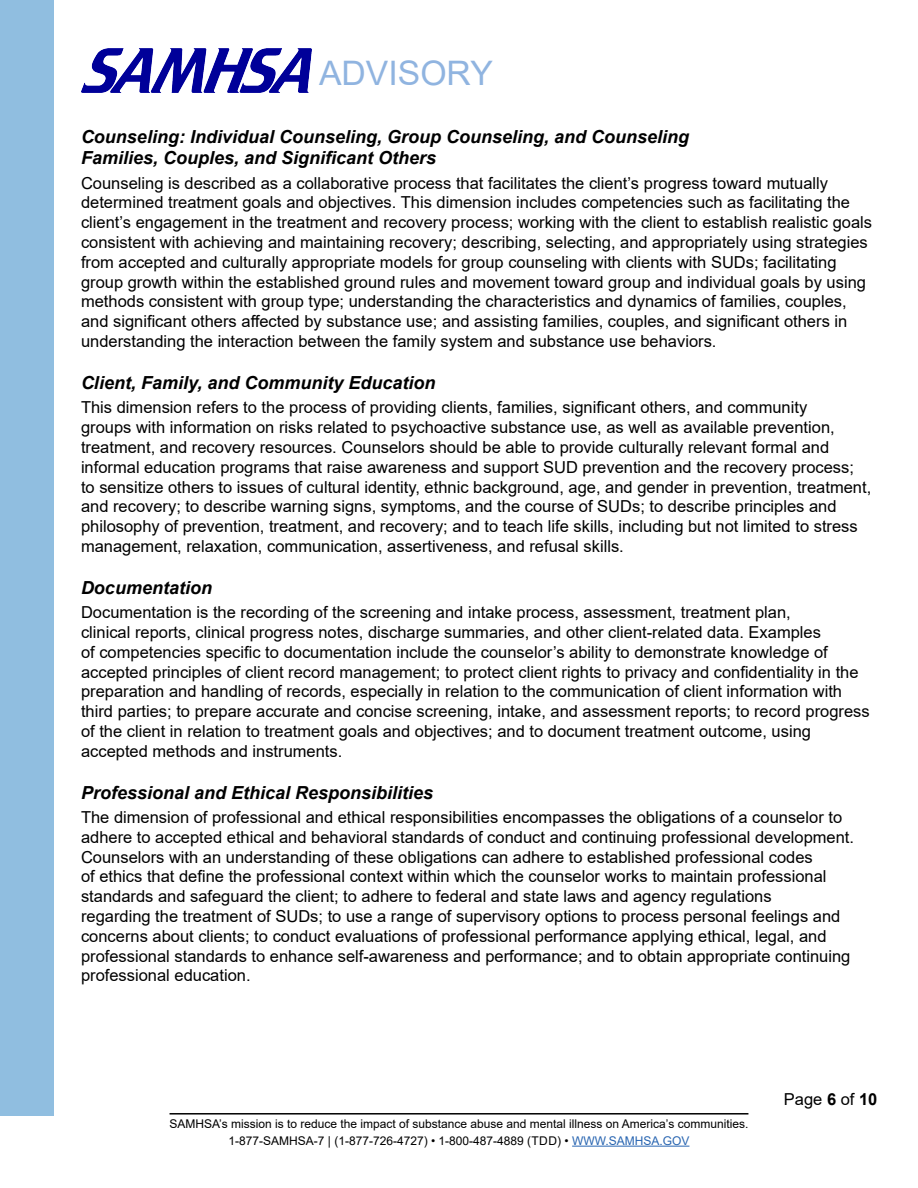
<style>
.page{position:relative;width:918px;height:1188px;background:#fff}
.page>*{position:absolute;margin:0;border:0;box-sizing:border-box;transform-origin:0 0}
.t1{font:33.75px "Arial";color:#90b4e0}
.head_2_italics_after{font:italic 700 18px/21.6px "Arial";color:#000}
.Body{font:16.5px/19.8px "Arial";color:#000}
.t2{font:12px/16.8px "Arial";color:#000;text-align:center}
.s1{color:#2865b1}
.s2{font-weight:700}
</style>
<div class="page">
<div style="left:0;top:0;width:54px;height:1115px;background:#90bee0"></div>
<img style="left:82px;top:49px;width:229px;height:44px">
<hr style="left:170px;top:1113px;width:578px;height:2px;background:#000">
<hr style="left:572px;top:1146px;width:117px;height:1px;background:#2865b1">
<h1 class="t1" style="left:319px;top:50px;width:175px">ADVISORY</h1>
<p class="head_2_italics_after" style="left:81px;top:126px;width:610px">Counseling: Individual Counseling, Group Counseling, and Counseling<br>Families, Couples, and Significant Others</p>
<p class="Body" style="left:81px;top:173px;width:793px">Counseling is described as a collaborative process that facilitates the client’s progress toward mutually determined treatment goals and objectives. This dimension includes competencies such as facilitating the client’s engagement in the treatment and recovery process; working with the client to establish realistic goals consistent with achieving and maintaining recovery; describing, selecting, and appropriately using strategies from accepted and culturally appropriate models for group counseling with clients with SUDs; facilitating group growth within the established ground rules and movement toward group and individual goals by using methods consistent with group type; understanding the characteristics and dynamics of families, couples, and significant others affected by substance use; and assisting families, couples, and significant others in understanding the interaction between the family system and substance use behaviors.</p>
<p class="head_2_italics_after" style="left:81px;top:372px;width:356px">Client, Family, and Community Education</p>
<p class="Body" style="left:81px;top:398px;width:792px">This dimension refers to the process of providing clients, families, significant others, and community<br>groups with information on risks related to psychoactive substance use, as well as available prevention, treatment, and recovery resources. Counselors should be able to provide culturally relevant formal and informal education programs that raise awareness and support SUD prevention and the recovery process; to sensitize others to issues of cultural identity, ethnic background, age, and gender in prevention, treatment, and recovery; to describe warning signs, symptoms, and the course of SUDs; to describe principles and philosophy of prevention, treatment, and recovery; and to teach life skills, including but not limited to stress management, relaxation, communication, assertiveness, and refusal skills.</p>
<p class="head_2_italics_after" style="left:81px;top:577px;width:133px">Documentation</p>
<p class="Body" style="left:81px;top:602px;width:790px">Documentation is the recording of the screening and intake process, assessment, treatment plan,<br>clinical reports, clinical progress notes, discharge summaries, and other client-related data. Examples<br>of competencies specific to documentation include the counselor’s ability to demonstrate knowledge of accepted principles of client record management; to protect client rights to privacy and confidentiality in the preparation and handling of records, especially in relation to the communication of client information with third parties; to prepare accurate and concise screening, intake, and assessment reports; to record progress of the client in relation to treatment goals and objectives; and to document treatment outcome, using accepted methods and instruments.</p>
<p class="head_2_italics_after" style="left:81px;top:782px;width:354px">Professional and Ethical Responsibilities</p>
<p class="Body" style="left:81px;top:807px;width:775px">The dimension of professional and ethical responsibilities encompasses the obligations of a counselor to adhere to accepted ethical and behavioral standards of conduct and continuing professional development.<br>Counselors with an understanding of these obligations can adhere to established professional codes<br>of ethics that define the professional context within which the counselor works to maintain professional standards and safeguard the client; to adhere to federal and state laws and agency regulations<br>regarding the treatment of SUDs; to use a range of supervisory options to process personal feelings and concerns about clients; to conduct evaluations of professional performance applying ethical, legal, and professional standards to enhance self-awareness and performance; and to obtain appropriate continuing professional education.</p>
<p class="t2" style="left:170px;top:1115px;width:580px">SAMHSA’s mission is to reduce the impact of substance abuse and mental illness on America’s communities.<br>1-877-SAMHSA-7 | (1-877-726-4727) • 1-800-487-4889 (TDD) • <span class="s1">WWW.SAMHSA.GOV</span></p>
<p class="Body" style="left:784px;top:1089px;width:95px">Page <span class="s2">6</span> of <span class="s2">10</span></p>
</div>
